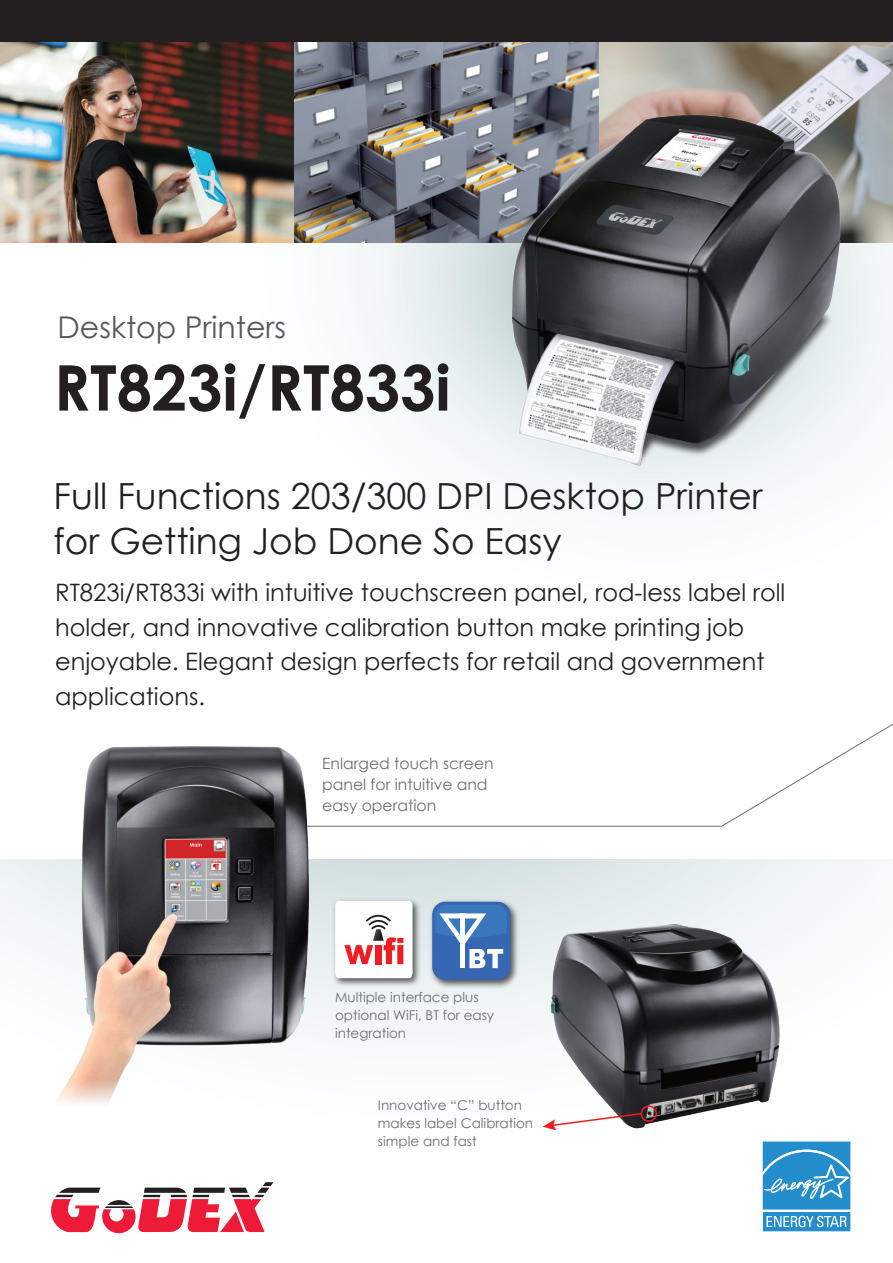
<style>
.page{position:relative;width:893px;height:1263px;background:#fff}
.page>*{position:absolute;margin:0;border:0;box-sizing:border-box;transform-origin:0 0}
.t1{font:700 63px "Century Gothic";color:#231f20}
.t2{font:36px/45px "Century Gothic";color:#231f20}
.t3{font:30px "Century Gothic";color:#57585a}
.t4{font:24px/34.5px "Century Gothic";color:#231f20}
.t5{font:15.6px/20.9px "Century Gothic";color:#6c6d70}
.t6{font:13.5px/18px "Century Gothic";color:#6c6d70}
</style>
<div class="page">
<svg style="left:0;top:242px;width:893px;height:223px"></svg>
<svg style="left:116px;top:859px;width:749px;height:375px"></svg>
<div style="left:0;top:0;width:893px;height:43px;background:#231f20"></div>
<svg style="left:51px;top:1182px;width:222px;height:51px"></svg>
<svg style="left:359px;top:724px;width:534px;height:103px"></svg>
<img style="left:359px;top:895px;width:65px;height:94px">
<svg style="left:359px;top:901px;width:54px;height:77px"></svg>
<img style="left:427px;top:896px;width:95px;height:95px">
<div style="left:432px;top:902px;width:78px;height:78px;background:#3667b2;border-radius:13px"></div>
<svg style="left:435px;top:905px;width:72px;height:72px"></svg>
<div style="left:460px;top:913px;width:5px;height:55px;background:#fff"></div>
<img style="left:0;top:746px;width:359px;height:364px">
<img style="left:550px;top:906px;width:234px;height:235px">
<div style="left:641px;top:1105px;width:16px;height:17px;border:2px solid #ee1d23;border-radius:50%"></div>
<svg style="left:543px;top:1112px;width:100px;height:18px"></svg>
<div style="left:761px;top:1139px;width:91px;height:73px;background:#fff"></div>
<svg style="left:761px;top:1141px;width:91px;height:92px;background:#53a5d7"></svg>
<img style="left:0;top:43px;width:295px;height:199px">
<img style="left:868px;top:43px;width:25px;height:199px">
<img style="left:295px;top:43px;width:190px;height:199px">
<img style="left:485px;top:43px;width:383px;height:689px">
<p class="t3" style="left:58px;top:306px;width:230px">Desktop Printers</p>
<h1 class="t1" style="left:54px;top:340px;width:398px">RT823i/RT833i</h1>
<h2 class="t2" style="left:54px;top:473px;width:711px">Full Functions 203/300 DPI Desktop Printer for Getting Job Done So Easy</h2>
<p class="t4" style="left:55px;top:575px;width:732px">RT823i/RT833i with intuitive touchscreen panel, rod-less label roll holder, and innovative calibration button make printing job enjoyable. Elegant design perfects for retail and government applications.</p>
<p class="t5" style="left:322px;top:753px;width:173px">Enlarged touch screen panel for intuitive and easy operation</p>
<p class="t6" style="left:335px;top:988px;width:161px">Multiple interface plus optional WiFi, BT for easy integration</p>
<p class="t6" style="left:378px;top:1096px;width:157px">Innovative “C” button makes label Calibration simple and fast</p>
</div>
